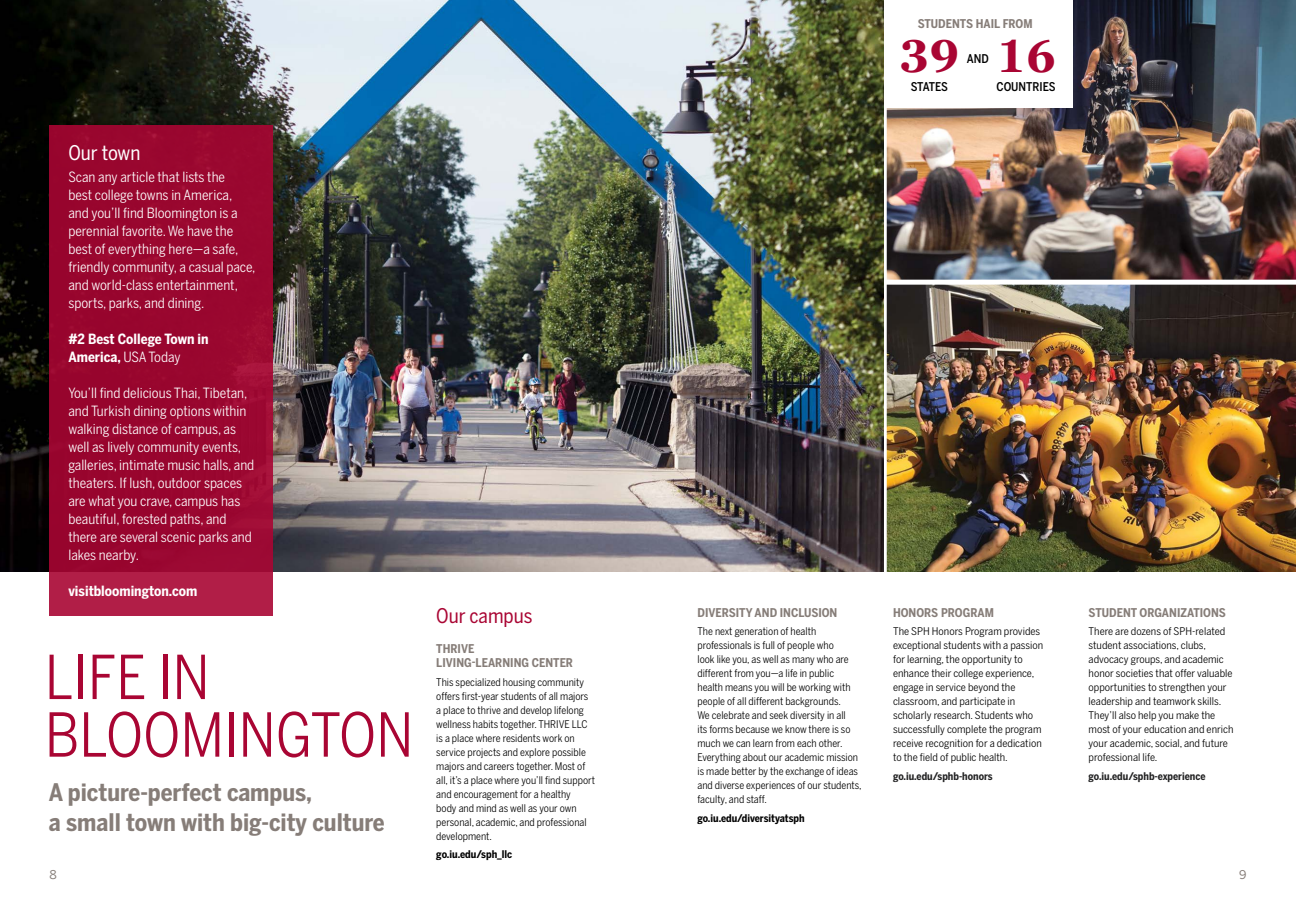
<style>
.page{position:relative;width:1296px;height:900px;background:#fff}
.page>*{position:absolute;margin:0;border:0;box-sizing:border-box;transform-origin:0 0}
.t1{font:60px/57.6px "Benton Sans Cond";color:#a90533}
.t2{font:700 46px "Georgia Pro";color:#a90533}
.t3{font:700 24px/30px "Benton Sans Cond";color:#867d78}
.t4{font:20px "Benton Sans Cond";color:#a90533}
.t5{font:20px "Benton Sans Cond";letter-spacing:-.005em;color:#fff}
.t6{font:14px/18px "Benton Sans Cond";color:#fff}
.t7{font:700 14px/18px "Benton Sans Cond";color:#fff}
.t8{font:700 12px/14px "Benton Sans Cond";color:#867d78}
.t9{font:500 12px "Benton Sans Cond";color:#000}
.t10{font:12px "Benton Sans";color:#867d78}
.t11{font:12px "Benton Sans";color:#867e79}
.t12{font:10.5px/14px "Benton Sans Cond";color:#000}
.t13{font:10.5px/14px "Benton Sans Cond";color:#000;scale:1.04 1}
.t14{font:700 10.5px "Benton Sans Cond";color:#222223}
.t15{font:700 10.5px "Benton Sans Cond";color:#000}
.s1{font-weight:400}
</style>
<div class="page">
<img style="left:886px;top:0;width:410px;height:572px">
<div style="left:883px;top:280px;width:413px;height:5px;background:#fff"></div>
<div style="left:886px;top:0;width:187px;height:107px;background:#fff"></div>
<img style="left:0;top:0;width:884px;height:572px">
<svg style="left:49px;top:125px;width:224px;height:491px;background:#9b0831"></svg>
<h3 class="t5" style="left:68px;top:141px;width:74px">Our town</h3>
<p class="t6" style="left:68px;top:168px;width:189px">Scan any article that lists the<br>best college towns in America, and you’ll find Bloomington is a perennial favorite. We have the best of everything here—a safe, friendly community, a casual pace, and world-class entertainment, sports, parks, and dining.</p>
<h3 class="t7" style="left:68px;top:330px;width:142px">#2 Best College Town in<br>America, <span class="s1">USA Today</span></h3>
<p class="t6" style="left:68px;top:384px;width:187px">You’ll find delicious Thai, Tibetan, and Turkish dining options within walking distance of campus, as well as lively community events, galleries, intimate music halls, and theaters. If lush, outdoor spaces are what you crave, campus has beautiful, forested paths, and there are several scenic parks and lakes nearby.</p>
<h3 class="t7" style="left:68px;top:582px;width:130px">visitbloomington.com</h3>
<h1 class="t1" style="left:45px;top:648px;width:370px">LIFE IN<br>BLOOMINGTON</h1>
<h3 class="t3" style="left:49px;top:778px;width:337px">A picture-perfect campus,<br>a small town with big-city culture</h3>
<p class="t11" style="left:50px;top:868px;width:9px">8</p>
<h3 class="t4" style="left:436px;top:604px;width:98px">Our campus</h3>
<p class="t8" style="left:436px;top:642px;width:138px">THRIVE<br>LIVING-LEARNING CENTER</p>
<p class="t12" style="left:436px;top:675px;width:160px">This specialized housing community offers first-‑year students of all majors a place to thrive and develop lifelong wellness habits together. THRIVE LLC is a place where residents work on service projects and explore possible majors and careers together. Most of all, it’s a place where you’ll find support and encouragement for a healthy<br>body and mind as well as your own personal, academic, and professional development.</p>
<p class="t15" style="left:436px;top:848px;width:78px">go.iu.edu/sph_llc</p>
<p class="t8" style="left:918px;top:17px;width:116px">STUDENTS HAIL FROM</p>
<h2 class="t2" style="left:899px;top:30px;width:61px">39</h2>
<p class="t9" style="left:911px;top:79px;width:39px">STATES</p>
<h2 class="t2" style="left:996px;top:30px;width:61px">16</h2>
<p class="t9" style="left:997px;top:79px;width:61px">COUNTRIES</p>
<p class="t9" style="left:967px;top:51px;width:24px">AND</p>
<p class="t8" style="left:698px;top:606px;width:141px">DIVERSITY AND INCLUSION</p>
<p class="t12" style="left:698px;top:624px;width:166px">The next generation of health professionals is full of people who<br>look like you, as well as many who are different from you—a life in public health means you will be working with people of all different backgrounds.<br>We celebrate and seek diversity in all<br>its forms because we know there is so much we can learn from each other.<br>Everything about our academic mission is made better by the exchange of ideas and diverse experiences of our students, faculty, and staff.</p>
<p class="t15" style="left:698px;top:811px;width:109px">go.iu.edu/diversityatsph</p>
<p class="t8" style="left:893px;top:606px;width:102px">HONORS PROGRAM</p>
<p class="t13" style="left:893px;top:624px;width:146px">The SPH Honors Program provides exceptional students with a passion for learning, the opportunity to enhance their college experience, engage in service beyond the classroom, and participate in scholarly research. Students who successfully complete the program receive recognition for a dedication to the field of public health.</p>
<p class="t14" style="left:893px;top:769px;width:101px">go.iu.edu/sphb-honors</p>
<p class="t8" style="left:1089px;top:606px;width:139px">STUDENT ORGANIZATIONS</p>
<p class="t13" style="left:1089px;top:624px;width:141px">There are dozens of SPH-related student associations, clubs, advocacy groups, and academic honor societies that offer valuable opportunities to strengthen your leadership and teamwork skills.<br>They’ll also help you make the most of your education and enrich your academic, social, and future professional life.</p>
<p class="t14" style="left:1089px;top:769px;width:118px">go.iu.edu/sphb-experience</p>
<p class="t10" style="left:1239px;top:868px;width:9px">9</p>
</div>
